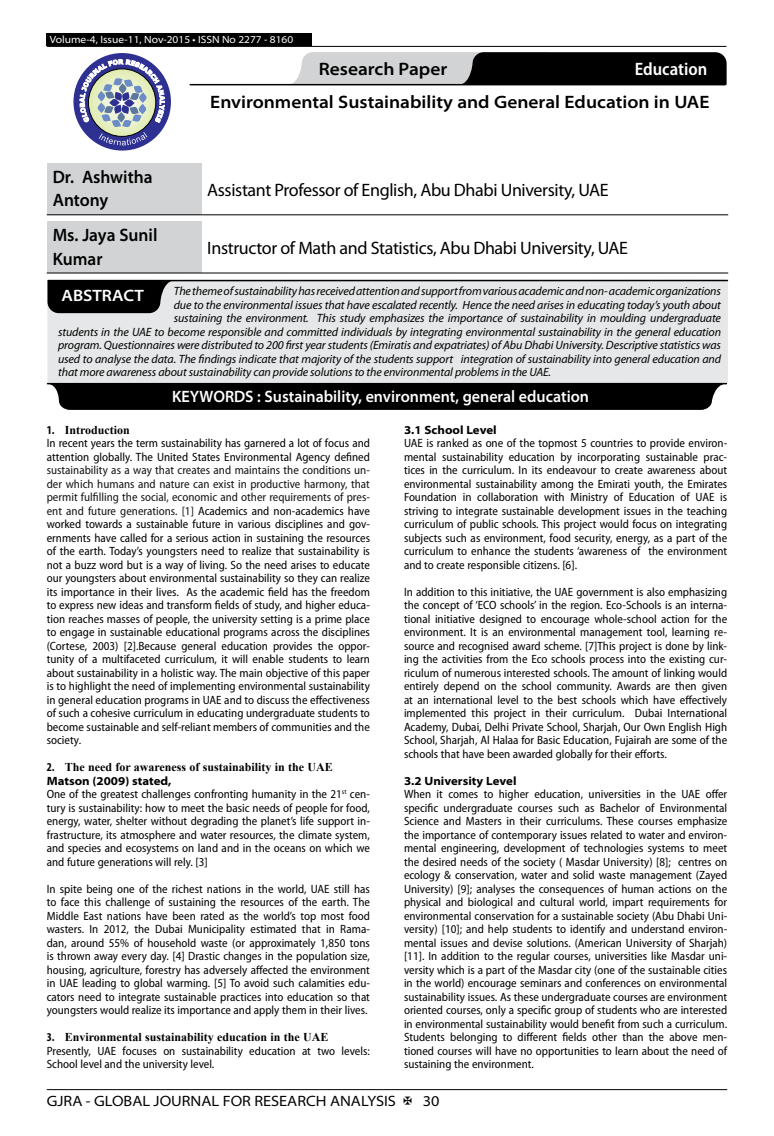
<style>
.page{position:relative;width:774px;height:1136px;background:#fff}
.page>*{position:absolute;margin:0;border:0;box-sizing:border-box;transform-origin:0 0}
.t1{font:18px "Myriad Pro";letter-spacing:-.02em;color:#000}
.t2{font:600 semi-expanded 18px "Myriad Pro";color:#000}
.t3{font:600 semi-expanded 18px/23.4px "Myriad Pro";color:#000;scale:.9 1}
.t4{font:600 semi-condensed 18px "Myriad Pro";color:#fff}
.t5{font:600 semi-expanded 16.5px "Myriad Pro";color:#fff;scale:.9 1}
.t6{font:600 semi-expanded 16.5px "Myriad Pro";color:#fff}
.t7{font:semi-expanded 15px "Myriad Pro";color:#000}
.t8{font:semi-condensed 12px/13.5px "Myriad Pro";color:#000;text-align:justify}
.t9{font:italic 12px "Myriad Pro";letter-spacing:-.01em;color:#000}
.t10{font:700 12px "Times New Roman";color:#000}
.t11{font:700 semi-expanded 12px "Myriad Pro";color:#000}
.t12{font:semi-expanded 10.5px "Myriad Pro";color:#fff}
.s1{font-family:"Myriad Pro";font-stretch:condensed}
.s2{color:#151515}
.s3{font-weight:700;font-stretch:semi-expanded}
</style>
<div class="page">
<hr style="left:47px;top:1089px;width:680px;height:1px;background:#000">
<div style="left:47px;top:33px;width:265px;height:13px;background:#000"></div>
<hr style="left:47px;top:46px;width:679px;height:1px;background:#000">
<svg style="left:288px;top:52px;width:439px;height:33px;background:#5a5a5b"></svg>
<hr style="left:190px;top:84px;width:535px;height:1px;background:#000">
<div style="left:73px;top:53px;width:98px;height:97px;background:#2e3092;border-radius:50%"></div>
<svg style="left:80px;top:59px;width:85px;height:86px"></svg>
<div style="left:47px;top:163px;width:154px;height:52px;background:#d1d3d4"></div>
<hr style="left:47px;top:214px;width:154px;height:1px;background:#000">
<hr style="left:201px;top:214px;width:527px;height:1px;background:#000">
<div style="left:47px;top:221px;width:154px;height:52px;background:#d1d3d4"></div>
<hr style="left:47px;top:272px;width:154px;height:1px;background:#000">
<hr style="left:201px;top:272px;width:527px;height:1px;background:#000">
<div style="left:47px;top:280px;width:681px;height:103px;background:#e6e7e8"></div>
<hr style="left:48px;top:280px;width:679px;height:1px;background:#000">
<svg style="left:47px;top:280px;width:127px;height:33px;background:#171818"></svg>
<svg style="left:47px;top:383px;width:679px;height:27px;background:#141414"></svg>
<div style="left:66px;top:389px;width:629px;height:16px;background:#000"></div>
<p class="t12" style="left:50px;top:34px;width:245px">Volume-4, Issue-11, Nov-2015 • ISSN No 2277 - 8160</p>
<h1 class="t3" style="left:53px;top:165px;width:112px">Dr. Ashwitha<br>Antony</h1>
<h1 class="t2" style="left:319px;top:59px;width:130px">Research Paper</h1>
<h1 class="t4" style="left:635px;top:59px;width:74px">Education</h1>
<h1 class="t2" style="left:210px;top:92px;width:501px">Environmental Sustainability and General Education in UAE</h1>
<h1 class="t1" style="left:207px;top:180px;width:403px">Assistant Professor of English, Abu Dhabi University, UAE</h1>
<h1 class="t3" style="left:53px;top:223px;width:118px">Ms. Jaya Sunil<br>Kumar</h1>
<h1 class="t1" style="left:207px;top:238px;width:422px">Instructor of Math and Statistics, Abu Dhabi University, UAE</h1>
<p class="t9" style="left:174px;top:285px;width:549px">The theme of sustainability has received attention and support from various academic and non- academic organizations</p>
<p class="t9" style="left:174px;top:298px;width:549px">due to the environmental issues that have escalated recently. Hence the need arises in educating today’s youth about</p>
<p class="t9" style="left:174px;top:312px;width:549px">sustaining the environment. This study emphasizes the importance of sustainability in moulding undergraduate</p>
<p class="t9" style="left:58px;top:325px;width:664px">students in the UAE to become responsible and committed individuals by integrating environmental sustainability in the general education</p>
<p class="t9" style="left:58px;top:339px;width:664px">program. Questionnaires were distributed to 200 first year students (Emiratis and expatriates) of Abu Dhabi University. Descriptive statistics was</p>
<p class="t9" style="left:58px;top:352px;width:664px">used to analyse the data. The findings indicate that majority of the students support integration of sustainability into general education and</p>
<p class="t9" style="left:58px;top:366px;width:494px">that more awareness about sustainability can provide solutions to the environmental problems in the UAE.</p>
<h2 class="t6" style="left:61px;top:286px;width:84px">ABSTRACT</h2>
<h2 class="t5" style="left:172px;top:387px;width:465px">KEYWORDS : Sustainability, environment, general education</h2>
<p class="t10" style="left:47px;top:421px;width:85px"><span class="s1">1.</span> Introduction</p>
<p class="t8" style="left:47px;top:436px;width:325px">In recent years the term sustainability has garnered a lot of focus and attention globally. The United States Environmental Agency defined</p>
<p class="t8" style="left:47px;top:463px;width:325px"><span class="s2">sustainability as a way that creates and maintains the conditions un&shy;der which humans and nature can exist in productive harmony, that permit fulfilling the social, economic and other requirements of pres&shy;ent and future generations. [1]</span> Academics and non-academics have worked towards a sustainable future in various disciplines and gov&shy;ernments have called for a serious action in sustaining the resources of the earth. Today’s youngsters need to realize that sustainability is not a buzz word but is a way of living. So the need arises to educate our youngsters about environmental sustainability so they can realize its importance in their lives. As the academic field has the freedom to express new ideas and transform fields of study, and higher educa&shy;tion reaches masses of people, the university setting is a prime place to engage in sustainable educational programs across the disciplines (Cortese, 2003) [2].Because general education provides the oppor&shy;tunity of a multifaceted curriculum, it will enable students to learn about sustainability in a holistic way. The main objective of this paper is to highlight the need of implementing environmental sustainability in general education programs in UAE and to discuss the effectiveness of such a cohesive curriculum in educating undergraduate students to become sustainable and self-reliant members of communities and the society.</p>
<p class="t10" style="left:47px;top:758px;width:287px"><span class="s1">2.</span> The need for awareness of sustainability in the UAE</p>
<p class="t8" style="left:47px;top:774px;width:325px;text-align:left"><span class="s3">Matson (2009) stated,<br></span>One of the greatest challenges confronting humanity in the 21<sup>st</sup> cen&shy;tury is sustainability: how to meet the basic needs of people for food, energy, water, shelter without degrading the planet’s life support in&shy;frastructure, its atmosphere and water resources, the climate system, and species and ecosystems on land and in the oceans on which we and future generations will rely. [3]</p>
<p class="t8" style="left:47px;top:882px;width:325px">In spite being one of the richest nations in the world, UAE still has to face this challenge of sustaining the resources of the earth. The Middle East nations have been rated as the world’s top most food wasters. In 2012, the Dubai Municipality estimated that in Rama&shy;dan, around 55% of household waste (or approximately 1,850 tons is thrown away every day. [4] Drastic changes in the population size, housing, agriculture, forestry has adversely affected the environment in UAE leading to global warming. [5] To avoid such calamities edu&shy;cators need to integrate sustainable practices into education so that youngsters would realize its importance and apply them in their lives.</p>
<p class="t10" style="left:47px;top:1028px;width:283px"><span class="s1">3.</span> Environmental sustainability education in the UAE</p>
<p class="t8" style="left:47px;top:1044px;width:325px">Presently, UAE focuses on sustainability education at two levels:<br>School level and the university level.</p>
<p class="t11" style="left:404px;top:422px;width:94px">3.1 School Level</p>
<p class="t8" style="left:404px;top:436px;width:325px">UAE is ranked as one of the topmost 5 countries to provide environ&shy;mental sustainability education by incorporating sustainable prac&shy;tices in the curriculum. In its endeavour to create awareness about environmental sustainability among the Emirati youth, the Emirates Foundation in collaboration with Ministry of Education of UAE is striving to integrate sustainable development issues in the teaching curriculum of public schools. This project would focus on integrating subjects such as environment, food security, energy, as a part of the curriculum to enhance the students ‘awareness of the environment and to create responsible citizens. [6].</p>
<p class="t8" style="left:404px;top:585px;width:325px">In addition to this initiative, the UAE government is also emphasizing the concept of ‘ECO schools’ in the region. Eco-Schools is an interna&shy;tional initiative designed to encourage whole-school action for the environment. It is an environmental management tool, learning re&shy;source and recognised award scheme. [7]This project is done by link&shy;ing the activities from the Eco schools process into the existing cur&shy;riculum of numerous interested schools. The amount of linking would entirely depend on the school community. Awards are then given at an international level to the best schools which have effectively implemented this project in their curriculum. Dubai International Academy, Dubai, Delhi Private School, Sharjah, Our Own English High School, Sharjah, Al Halaa for Basic Education, Fujairah are some of the schools that have been awarded globally for their efforts.</p>
<p class="t11" style="left:404px;top:773px;width:114px">3.2 University Level</p>
<p class="t8" style="left:404px;top:787px;width:325px">When it comes to higher education, universities in the UAE offer specific undergraduate courses such as Bachelor of Environmental Science and Masters in their curriculums. These courses emphasize the importance of contemporary issues related to water and environ&shy;mental engineering, development of technologies systems to meet the desired needs of the society ( Masdar University) [8]; centres on ecology &amp; conservation, water and solid waste management (Zayed University) [9]; analyses the consequences of human actions on the physical and biological and cultural world, impart requirements for environmental conservation for a sustainable society (Abu Dhabi Uni&shy;versity) [10]; and help students to identify and understand environ&shy;mental issues and devise solutions. (American University of Sharjah) [11]. In addition to the regular courses, universities like Masdar uni&shy;versity which is a part of the Masdar city (one of the sustainable cities in the world) encourage seminars and conferences on environmental sustainability issues. As these undergraduate courses are environment oriented courses, only a specific group of students who are interested in environmental sustainability would benefit from such a curriculum.<br>Students belonging to different fields other than the above men&shy;tioned courses will have no opportunities to learn about the need of sustaining the environment.</p>
<p class="t7" style="left:47px;top:1092px;width:351px">GJRA - GLOBAL JOURNAL FOR RESEARCH ANALYSIS</p>
<p class="t7" style="left:423px;top:1092px;width:18px">30</p>
</div>
